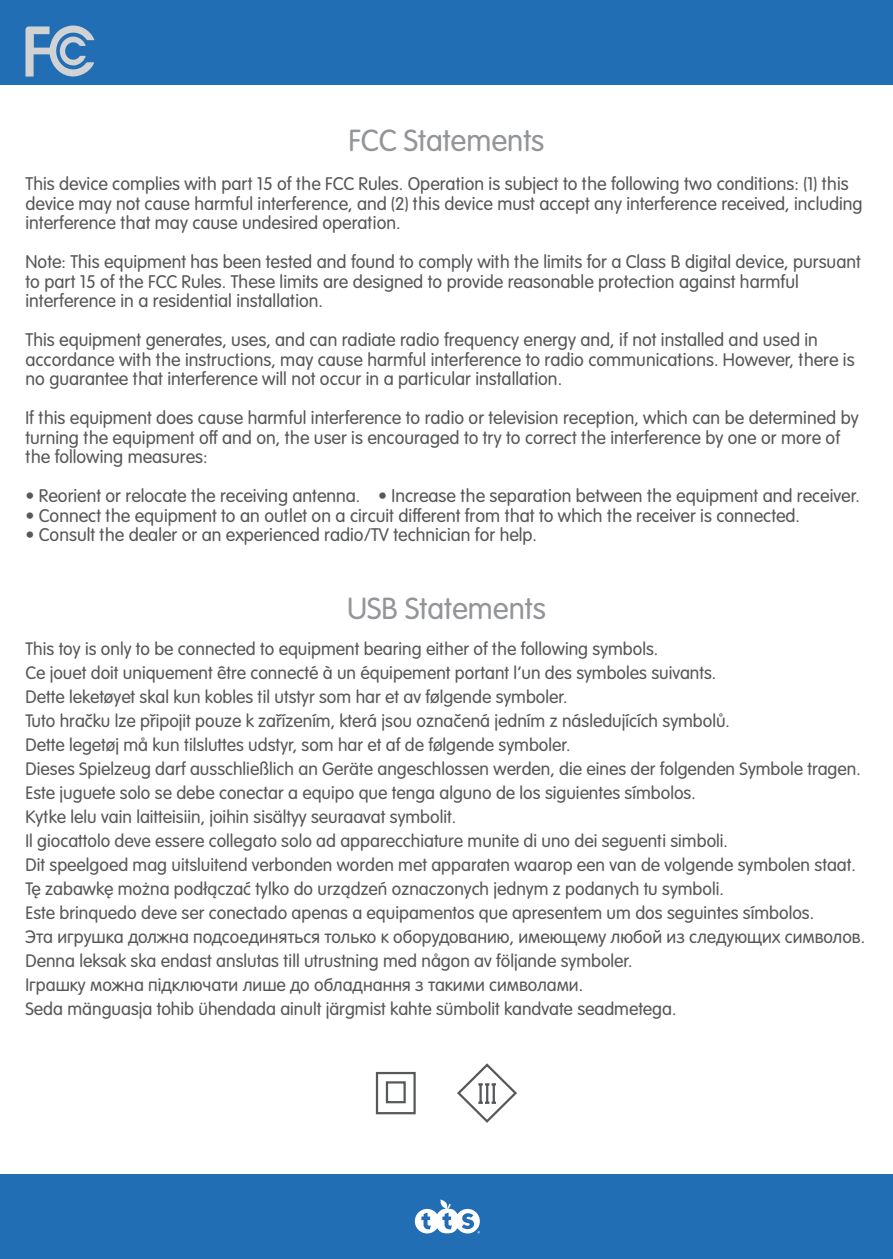
<style>
.page{position:relative;width:893px;height:1259px;background:#fff}
.page>*{position:absolute;margin:0;border:0;box-sizing:border-box;transform-origin:0 0}
.t1{font:30px "VAG Rounded Next";color:#939598}
.t2{font:18px/19.5px "VAG Rounded Next";color:#57585a}
.t3{font:17.7px "VAG Rounded Next";color:#57585a}
</style>
<div class="page">
<div style="left:0;top:1174px;width:893px;height:85px;background:#226eb5"></div>
<div style="left:0;top:0;width:893px;height:85px;background:#226eb5"></div>
<svg style="left:415px;top:1199px;width:65px;height:34px"></svg>
<svg style="left:375px;top:1063px;width:142px;height:60px"></svg>
<svg style="left:26px;top:26px;width:68px;height:51px"></svg>
<p class="t1" style="left:348px;top:123px;width:198px">FCC Statements</p>
<p class="t2" style="left:26px;top:174px;width:839px">This device complies with part 15 of the FCC Rules. Operation is subject to the following two conditions: (1) this device may not cause harmful interference, and (2) this device must accept any interference received, including interference that may cause undesired operation.</p>
<p class="t2" style="left:26px;top:252px;width:837px">Note: This equipment has been tested and found to comply with the limits for a Class B digital device, pursuant to part 15 of the FCC Rules. These limits are designed to provide reasonable protection against harmful</p>
<p class="t2" style="left:26px;top:291px;width:299px">interference in a residential installation.</p>
<p class="t2" style="left:26px;top:330px;width:831px">This equipment generates, uses, and can radiate radio frequency energy and, if not installed and used in accordance with the instructions, may cause harmful interference to radio communications. However, there is no guarantee that interference will not occur in a particular installation.</p>
<p class="t2" style="left:26px;top:408px;width:835px">If this equipment does cause harmful interference to radio or television reception, which can be determined by turning the equipment off and on, the user is encouraged to try to correct the interference by one or more of the following measures:</p>
<p class="t2" style="left:26px;top:486px;width:836px">• Reorient or relocate the receiving antenna. • Increase the separation between the equipment and receiver.</p>
<p class="t2" style="left:26px;top:506px;width:776px">• Connect the equipment to an outlet on a circuit different from that to which the receiver is connected.</p>
<p class="t2" style="left:26px;top:525px;width:513px">• Consult the dealer or an experienced radio/TV technician for help.</p>
<p class="t1" style="left:347px;top:591px;width:200px">USB Statements</p>
<p class="t3" style="left:26px;top:638px;width:634px">This toy is only to be connected to equipment bearing either of the following symbols.</p>
<p class="t3" style="left:26px;top:662px;width:692px">Ce jouet doit uniquement être connecté à un équipement portant l’un des symboles suivants.</p>
<p class="t3" style="left:26px;top:686px;width:543px">Dette leketøyet skal kun kobles til utstyr som har et av følgende symboler.</p>
<p class="t3" style="left:26px;top:710px;width:706px">Tuto hračku lze připojit pouze k zařízením, která jsou označená jedním z následujících symbolů.</p>
<p class="t3" style="left:26px;top:734px;width:546px">Dette legetøj må kun tilsluttes udstyr, som har et af de følgende symboler.</p>
<p class="t3" style="left:26px;top:758px;width:837px">Dieses Spielzeug darf ausschließlich an Geräte angeschlossen werden, die eines der folgenden Symbole tragen.</p>
<p class="t3" style="left:26px;top:782px;width:672px">Este juguete solo se debe conectar a equipo que tenga alguno de los siguientes símbolos.</p>
<p class="t3" style="left:26px;top:806px;width:432px">Kytke lelu vain laitteisiin, joihin sisältyy seuraavat symbolit.</p>
<p class="t3" style="left:26px;top:830px;width:704px">Il giocattolo deve essere collegato solo ad apparecchiature munite di uno dei seguenti simboli.</p>
<p class="t3" style="left:26px;top:854px;width:832px">Dit speelgoed mag uitsluitend verbonden worden met apparaten waarop een van de volgende symbolen staat.</p>
<p class="t3" style="left:26px;top:878px;width:700px">Tę zabawkę można podłączać tylko do urządzeń oznaczonych jednym z podanych tu symboli.</p>
<p class="t3" style="left:26px;top:902px;width:790px">Este brinquedo deve ser conectado apenas a equipamentos que apresentem um dos seguintes símbolos.</p>
<p class="t3" style="left:26px;top:926px;width:841px">Эта игрушка должна подсоединяться только к оборудованию, имеющему любой из следующих символов.</p>
<p class="t3" style="left:26px;top:950px;width:609px">Denna leksak ska endast anslutas till utrustning med någon av följande symboler.</p>
<p class="t3" style="left:26px;top:974px;width:559px">Іграшку можна підключати лише до обладнання з такими символами.</p>
<p class="t3" style="left:26px;top:998px;width:652px">Seda mänguasja tohib ühendada ainult järgmist kahte sümbolit kandvate seadmetega.</p>
</div>
